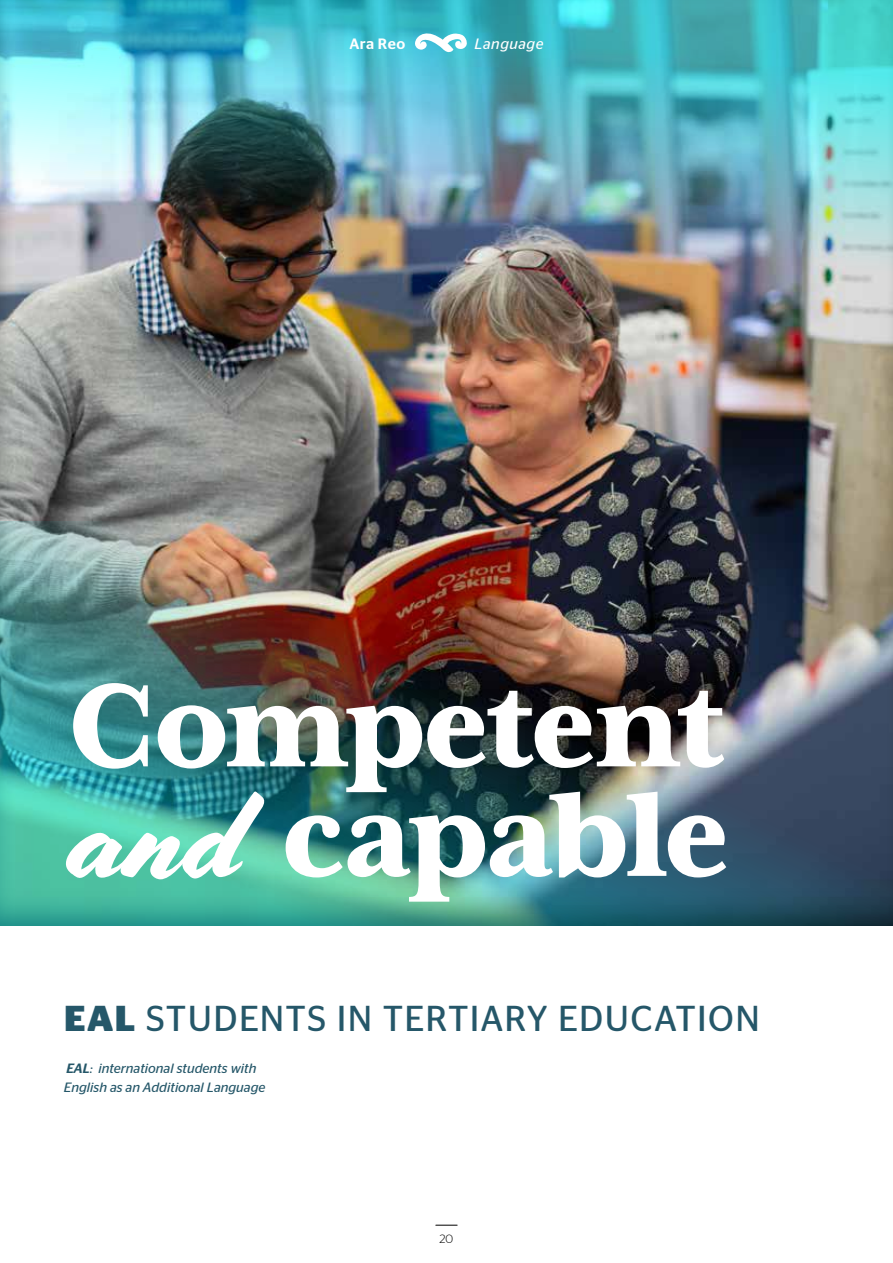
<style>
.page{position:relative;width:893px;height:1263px;background:#fff}
.page>*{position:absolute;margin:0;border:0;box-sizing:border-box;transform-origin:0 0}
.t1{font:800 135px/109.5px "Mrs Eaves XL Serif OT";letter-spacing:-.03em;color:#fff}
.t2{font:36px "Stag Sans";letter-spacing:.03em;color:#255769}
.t3{font:italic 15px "Stag Sans";letter-spacing:.035em;color:#fff}
.t4{font:500 15px "Stag Sans";letter-spacing:.025em;color:#fff}
.t5{font:italic 13.5px/19.5px "Stag Sans";color:#255769}
.t6{font:300 12px "Stag Sans";color:#000}
.s1{font-family:"Cortado";font-weight:400;font-size:120px}
.s2{font-weight:700}
.s3{font-weight:500}
</style>
<div class="page">
<svg style="left:436px;top:1225px;width:21px;height:1px"></svg>
<div style="left:0;top:0;width:893px;height:927px;background:#000;opacity:.75"></div>
<img style="left:0;top:0;width:893px;height:401px">
<img style="left:0;top:522px;width:893px;height:404px">
<svg style="left:415px;top:33px;width:52px;height:19px"></svg>
<p class="t4" style="left:349px;top:35px;width:57px">Ara Reo</p>
<p class="t3" style="left:474px;top:35px;width:71px">Language</p>
<h1 class="t1" style="left:66px;top:671px;width:665px">Competent <span class="s1">and</span> capable</h1>
<h2 class="t2" style="left:64px;top:998px;width:697px"><span class="s2">EAL</span> STUDENTS IN TERTIARY EDUCATION</h2>
<p class="t5" style="left:64px;top:1058px;width:203px"><span class="s3">EAL</span>: international students with<br>English as an Additional Language</p>
<p class="t6" style="left:440px;top:1232px;width:15px">20</p>
</div>
